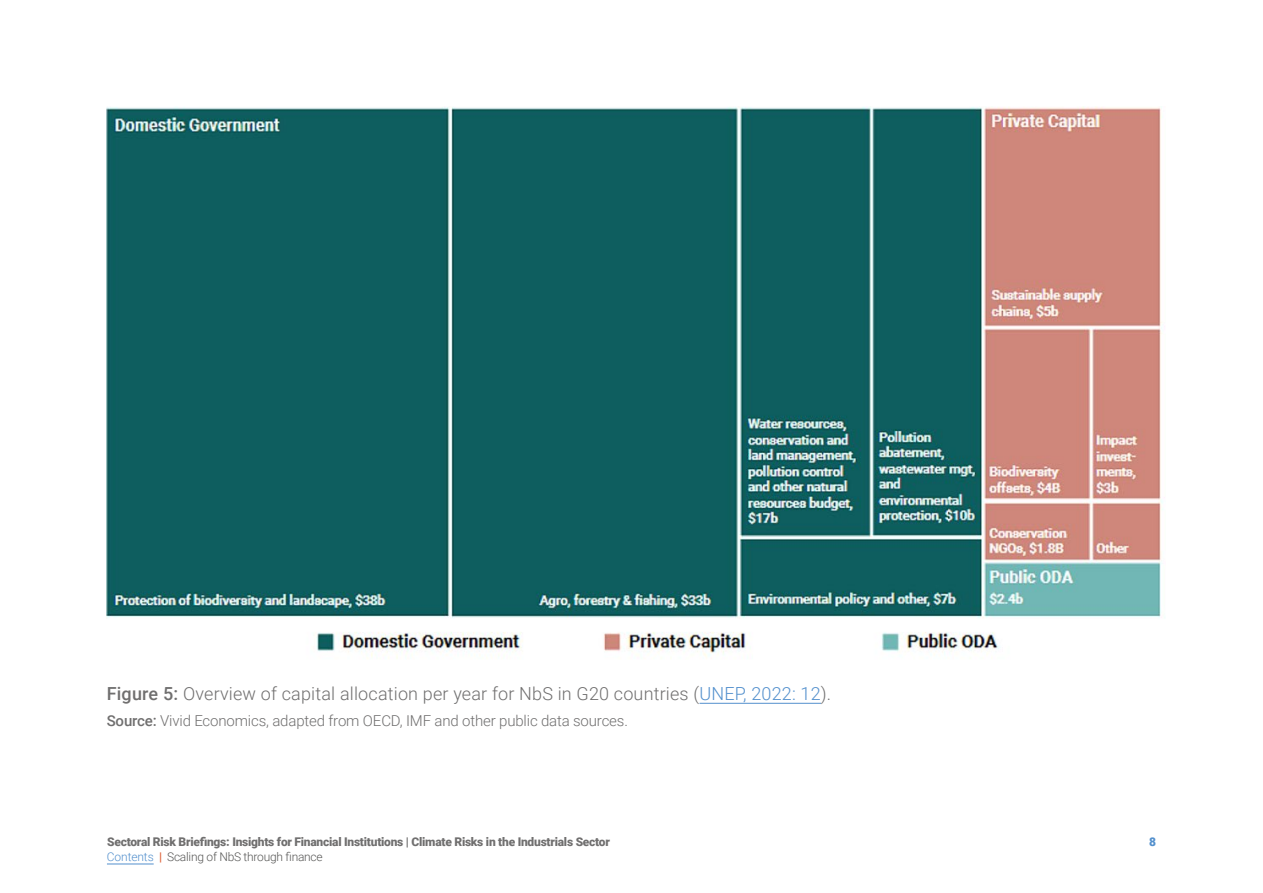
<style>
.page{position:relative;width:1263px;height:893px;background:#fff}
.page>*{position:absolute;margin:0;border:0;box-sizing:border-box;transform-origin:0 0}
.t1{font:300 18px "Roboto";letter-spacing:.01em;color:#706f6f}
.t2{font:300 15px "Roboto";letter-spacing:-.01em;color:#706f6f}
.t3{font:900 12px "Roboto";letter-spacing:-.02em;color:#706f6f}
.t4{font:300 12px "Roboto";letter-spacing:-.02em;color:#575756}
.t5{font:900 12px "Roboto";color:#5390cd}
.s1{font-weight:500}
.s2{color:#5390cd}
.s3{font-weight:700;color:#de6941}
</style>
<div class="page">
<hr style="left:107px;top:864px;width:47px;height:1px;background:#5390cd">
<hr style="left:699px;top:703px;width:122px;height:1px;background:#5390cd">
<img style="left:106px;top:106px;width:1059px;height:553px">
<h1 class="t1" style="left:107px;top:681px;width:726px"><span class="s1">Figure 5:</span> Overview of capital allocation per year for NbS in G20 countries (<span class="s2">UNEP, 2022: 12</span>).</h1>
<p class="t2" style="left:107px;top:710px;width:523px"><span class="s1">Source:</span> Vivid Economics, adapted from OECD, IMF and other public data sources.</p>
<p class="t3" style="left:107px;top:833px;width:504px">Sectoral Risk Briefings: Insights for Financial Institutions | Climate Risks in the Industrials Sector</p>
<p class="t5" style="left:1149px;top:833px;width:8px">8</p>
<p class="t4" style="left:107px;top:848px;width:217px"><span class="s2">Contents</span> <span class="s3">|</span> Scaling of NbS through finance</p>
</div>
